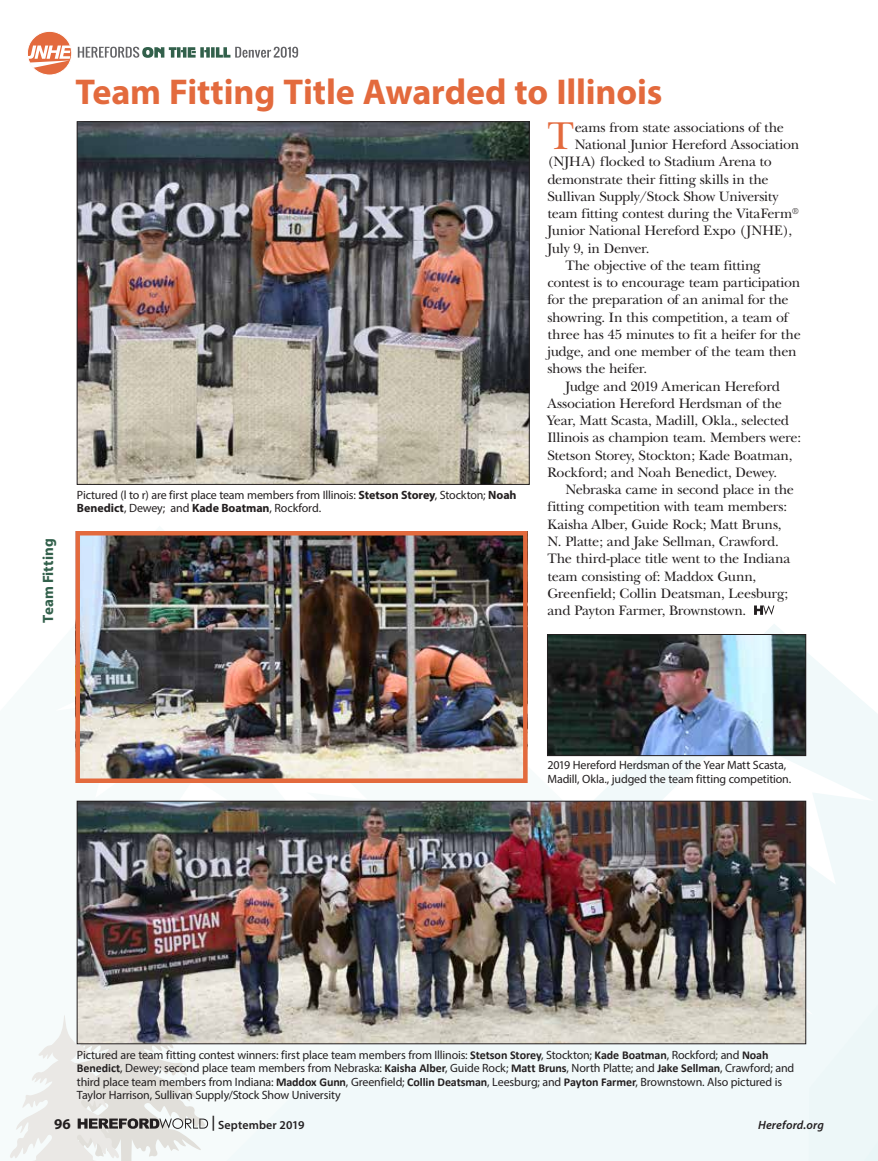
<style>
.page{position:relative;width:878px;height:1161px;background:#fff}
.page>*{position:absolute;margin:0;border:0;box-sizing:border-box;transform-origin:0 0}
.t1{font:40.35px "New Baskerville";color:#e36a3d}
.t2{font:700 36px "Myriad Pro";letter-spacing:-.005em;color:#e36a3d}
.t3{font:700 15px "Myriad Pro";letter-spacing:.005em;color:#32604b}
.t4{font:700 15px "Myriad Pro";color:#231f20}
.t5{font:14.25px "New Baskerville";letter-spacing:-.02em;color:#231f20}
.t6{font:12px/13.5px "Myriad Pro";letter-spacing:-.015em;color:#231f20}
.t7{font:600 12px "Myriad Pro";letter-spacing:.01em;color:#231f20}
.t8{font:italic 600 12px "Myriad Pro";letter-spacing:.015em;color:#231f20}
.s1{font-weight:700}
.s2{font-family:"Calibri";font-weight:700}
.s3{font-size:15px}
</style>
<div class="page">
<svg style="left:78px;top:47px;width:220px;height:11px"></svg>
<svg style="left:27px;top:31px;width:45px;height:44px"></svg>
<div style="left:27px;top:31px;width:45px;height:44px;border:1px solid #fff;border-radius:50%"></div>
<svg style="left:28px;top:46px;width:43px;height:22px"></svg>
<svg style="left:192px;top:624px;width:686px;height:537px;fill:#f1f9fa"></svg>
<svg style="left:405px;top:685px;width:469px;height:116px"></svg>
<svg style="left:772px;top:717px;width:106px;height:444px"></svg>
<svg style="left:754px;top:605px;width:20px;height:10px"></svg>
<img style="left:79px;top:124px;width:448px;height:359px">
<img style="left:80px;top:536px;width:442px;height:242px">
<div style="left:75px;top:531px;width:452px;height:252px;border:4px solid #e36a3d"></div>
<img style="left:549px;top:636px;width:255px;height:118px">
<div style="left:547px;top:634px;width:259px;height:122px;border:1px solid #231f20"></div>
<img style="left:79px;top:803px;width:725px;height:239px">
<svg style="left:10px;top:982px;width:198px;height:179px"></svg>
<p class="t3" style="left:38px;top:623px;width:86px;rotate:-90deg">Team Fitting</p>
<h2 class="t2" style="left:75px;top:68px;width:588px">Team Fitting Title Awarded to Illinois</h2>
<p class="t6" style="left:77px;top:488px;width:441px">Pictured (l to r) are first place team members from Illinois: <span class="s1">Stetson Storey</span>, Stockton; <span class="s1">Noah<br>Benedict</span>, Dewey; and <span class="s1">Kade Boatman</span>, Rockford.</p>
<h1 class="t1" style="left:547px;top:113px;width:28px">T</h1>
<p class="t5" style="left:574px;top:119px;width:211px">eams from state associations of the</p>
<p class="t5" style="left:574px;top:136px;width:226px">National Junior Hereford Association</p>
<p class="t5" style="left:547px;top:153px;width:226px">(NJHA) flocked to Stadium Arena to</p>
<p class="t5" style="left:547px;top:171px;width:222px">demonstrate their fitting skills in the</p>
<p class="t5" style="left:547px;top:188px;width:232px">Sullivan Supply/Stock Show University</p>
<p class="t5" style="left:547px;top:205px;width:253px">team fitting contest during the VitaFerm<sup>®</sup></p>
<p class="t5" style="left:547px;top:222px;width:246px">Junior National Hereford Expo (JNHE),</p>
<p class="t5" style="left:547px;top:240px;width:103px">July 9, in Denver.</p>
<p class="t5" style="left:565px;top:257px;width:196px">The objective of the team fitting</p>
<p class="t5" style="left:547px;top:274px;width:254px">contest is to encourage team participation</p>
<p class="t5" style="left:547px;top:291px;width:242px">for the preparation of an animal for the</p>
<p class="t5" style="left:547px;top:309px;width:242px">showring. In this competition, a team of</p>
<p class="t5" style="left:547px;top:326px;width:255px">three has 45 minutes to fit a heifer for the</p>
<p class="t5" style="left:547px;top:343px;width:250px">judge, and one member of the team then</p>
<p class="t5" style="left:547px;top:361px;width:101px">shows the heifer.</p>
<p class="t5" style="left:565px;top:378px;width:216px">Judge and 2019 American Hereford</p>
<p class="t5" style="left:547px;top:395px;width:236px">Association Hereford Herdsman of the</p>
<p class="t5" style="left:547px;top:412px;width:243px">Year, Matt Scasta, Madill, Okla., selected</p>
<p class="t5" style="left:547px;top:430px;width:255px">Illinois as champion team. Members were:</p>
<p class="t5" style="left:547px;top:447px;width:246px">Stetson Storey, Stockton; Kade Boatman,</p>
<p class="t5" style="left:547px;top:464px;width:231px">Rockford; and Noah Benedict, Dewey.</p>
<p class="t5" style="left:565px;top:481px;width:230px">Nebraska came in second place in the</p>
<p class="t5" style="left:547px;top:499px;width:241px">fitting competition with team members:</p>
<p class="t5" style="left:547px;top:516px;width:236px">Kaisha Alber, Guide Rock; Matt Bruns,</p>
<p class="t5" style="left:547px;top:533px;width:233px">N. Platte; and Jake Sellman, Crawford.</p>
<p class="t5" style="left:547px;top:550px;width:244px">The third-place title went to the Indiana</p>
<p class="t5" style="left:547px;top:568px;width:210px">team consisting of: Maddox Gunn,</p>
<p class="t5" style="left:547px;top:585px;width:242px">Greenfield; Collin Deatsman, Leesburg;</p>
<p class="t5" style="left:547px;top:602px;width:200px">and Payton Farmer, Brownstown.</p>
<p class="t6" style="left:547px;top:759px;width:245px">2019 Hereford Herdsman of the Year Matt Scasta,<br>Madill, Okla., judged the team fitting competition.</p>
<p class="t6" style="left:77px;top:1048px;width:718px">Pictured are team fitting contest winners: first place team members from Illinois: <span class="s2">Stetson Storey</span>, Stockton; <span class="s2">Kade Boatman</span>, Rockford; and <span class="s2">Noah Benedict</span>, Dewey; second place team members from Nebraska: <span class="s2">Kaisha Alber</span>, Guide Rock; <span class="s2">Matt Bruns</span>, North Platte; and <span class="s2">Jake Sellman</span>, Crawford; and third place team members from Indiana: <span class="s2">Maddox Gunn</span>, Greenfield; <span class="s2">Collin Deatsman</span>, Leesburg; and <span class="s2">Payton Farmer</span>, Brownstown. Also pictured is Taylor Harrison, Sullivan Supply/Stock Show University</p>
<p class="t4" style="left:54px;top:1114px;width:18px">96</p>
<p class="t7" style="left:211px;top:1117px;width:94px"><span class="s3">|</span> September 2019</p>
<p class="t8" style="left:758px;top:1118px;width:67px">Hereford.org</p>
</div>
